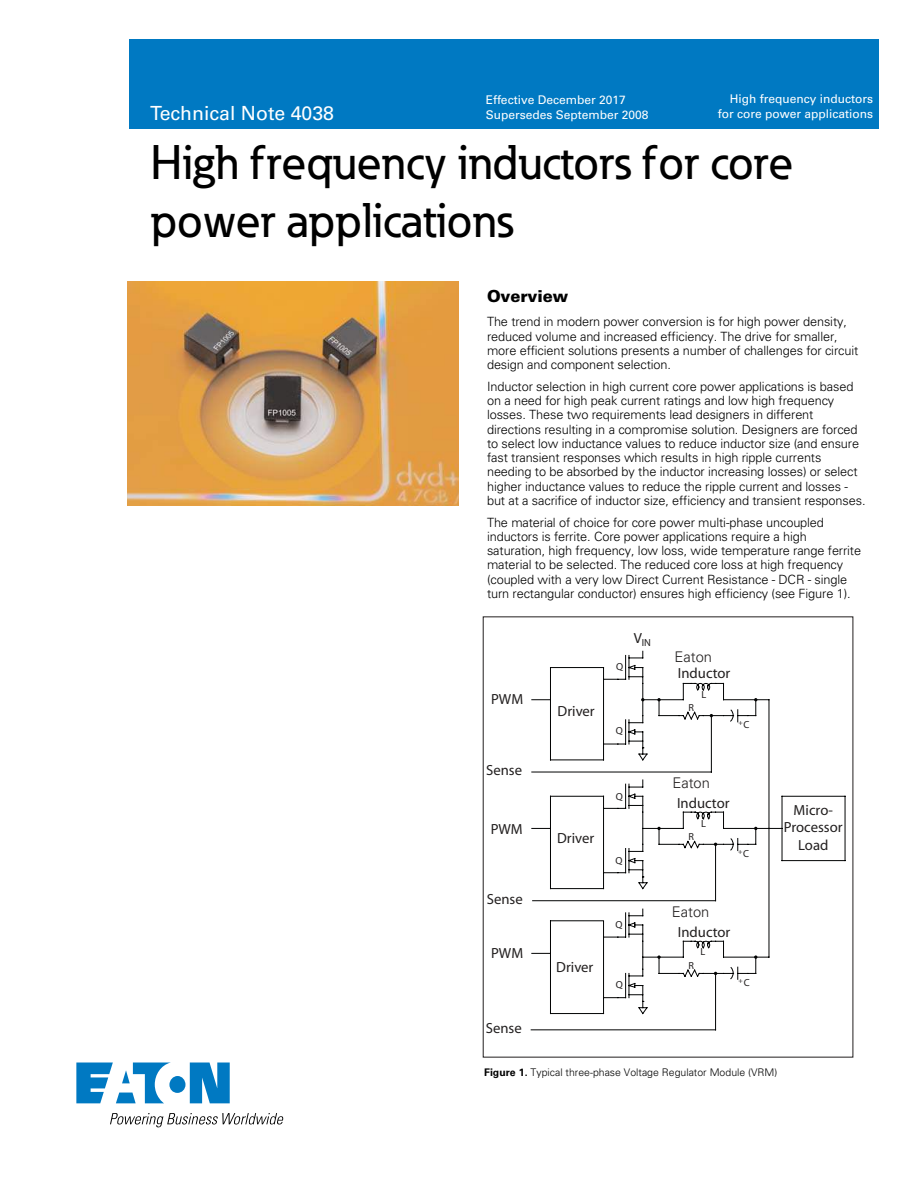
<style>
.page{position:relative;width:918px;height:1188px;background:#fff}
.page>*{position:absolute;margin:0;border:0;box-sizing:border-box;transform-origin:0 0}
.t1{font:500 48px/57.6px "Eaton";color:#000}
.t2{font:19.5px "Univers LT Std";color:#fff}
.t3{font:900 16.5px "Univers";letter-spacing:-.01em;color:#000}
.t4{font:14.7px/17.7px "Myriad";color:#221f1f;text-align:center}
.t5{font:300 14.7px "Univers";color:#221f1f}
.t6{font:300 12.75px/14.2px "Univers";letter-spacing:-.01em;color:#000}
.t7{font:12px/14.4px "Univers LT Std";color:#fff}
.t8{font:300 10.5px "Univers";color:#000}
.t9{font:10.35px "Myriad";color:#221f1f}
.t10{font:7.35px "Myriad";color:#221f1f}
.s1{font-size:10.35px}
.s2{font-weight:700}
</style>
<div class="page">
<div style="left:129px;top:39px;width:750px;height:90px;background:#0079c2"></div>
<svg style="left:76px;top:1063px;width:154px;height:40px"></svg>
<svg style="left:110px;top:1113px;width:174px;height:14px"></svg>
<img style="left:127px;top:281px;width:331px;height:224px">
<svg style="left:530px;top:650px;width:316px;height:381px"></svg>
<svg style="left:657px;top:698px;width:4px;height:3px"></svg>
<svg style="left:657px;top:827px;width:4px;height:3px"></svg>
<svg style="left:657px;top:955px;width:4px;height:4px"></svg>
<svg style="left:754px;top:955px;width:3px;height:4px"></svg>
<h2 class="t2" style="left:150px;top:106px;width:186px">Technical Note 4038</h2>
<p class="t7" style="left:486px;top:94px;width:164px">Effective December 2017<br>Supersedes September 2008</p>
<p class="t7" style="left:718px;top:91px;width:157px;line-height:15px;text-align:right">High frequency inductors for core power applications</p>
<h1 class="t1" style="left:151px;top:133px;width:644px">High frequency inductors for core power applications</h1>
<p class="t3" style="left:487px;top:287px;width:83px">Overview</p>
<p class="t6" style="left:487px;top:315px;width:373px">The trend in modern power conversion is for high power density, reduced volume and increased efficiency. The drive for smaller, more efficient solutions presents a number of challenges for circuit design and component selection.</p>
<p class="t6" style="left:487px;top:379px;width:380px">Inductor selection in high current core power applications is based on a need for high peak current ratings and low high frequency losses. These two requirements lead designers in different directions resulting in a compromise solution. Designers are forced to select low inductance values to reduce inductor size (and ensure fast transient responses which results in high ripple currents needing to be absorbed by the inductor increasing losses) or select higher inductance values to reduce the ripple current and losses - but at a sacrifice of inductor size, efficiency and transient responses.</p>
<p class="t6" style="left:487px;top:515px;width:376px">The material of choice for core power multi-phase uncoupled inductors is ferrite. Core power applications require a high saturation, high frequency, low loss, wide temperature range ferrite material to be selected. The reduced core loss at high frequency (coupled with a very low Direct Current Resistance - DCR - single turn rectangular conductor) ensures high efficiency (see Figure 1).</p>
<p class="t4" style="left:491px;top:691px;width:34px">PWM</p>
<p class="t4" style="left:486px;top:762px;width:38px">Sense</p>
<p class="t4" style="left:491px;top:821px;width:34px">PWM</p>
<p class="t4" style="left:487px;top:891px;width:38px">Sense</p>
<p class="t4" style="left:491px;top:944px;width:34px">PWM</p>
<p class="t4" style="left:486px;top:1019px;width:38px">Sense</p>
<p class="t9" style="left:634px;top:639px;width:18px"><sup>V</sup>IN</p>
<p class="t9" style="left:616px;top:663px;width:9px">Q</p>
<p class="t5" style="left:675px;top:648px;width:39px">Eaton</p>
<p class="t4" style="left:678px;top:664px;width:54px">Inductor</p>
<p class="t9" style="left:701px;top:691px;width:6px">L</p>
<p class="t4" style="left:558px;top:703px;width:39px">Driver</p>
<p class="t9" style="left:689px;top:703px;width:7px">R</p>
<p class="t9" style="left:616px;top:727px;width:9px">Q</p>
<p class="t10" style="left:739px;top:720px;width:13px">+<span class="s1">C</span></p>
<p class="t9" style="left:616px;top:793px;width:9px">Q</p>
<p class="t5" style="left:672px;top:774px;width:39px">Eaton</p>
<p class="t4" style="left:677px;top:795px;width:54px">Inductor</p>
<p class="t9" style="left:701px;top:819px;width:6px">L</p>
<p class="t4" style="left:557px;top:830px;width:39px">Driver</p>
<p class="t9" style="left:689px;top:833px;width:7px">R</p>
<p class="t9" style="left:615px;top:856px;width:9px">Q</p>
<p class="t10" style="left:738px;top:848px;width:13px">+<span class="s1">C</span></p>
<p class="t9" style="left:615px;top:920px;width:9px">Q</p>
<p class="t5" style="left:672px;top:903px;width:39px">Eaton</p>
<p class="t4" style="left:678px;top:923px;width:54px">Inductor</p>
<p class="t9" style="left:700px;top:948px;width:6px">L</p>
<p class="t4" style="left:556px;top:959px;width:39px">Driver</p>
<p class="t9" style="left:689px;top:961px;width:7px">R</p>
<p class="t9" style="left:616px;top:981px;width:9px">Q</p>
<p class="t9" style="left:739px;top:979px;width:13px">C<sup>+</sup></p>
<p class="t4" style="left:784px;top:801px;width:60px">Micro-<br>Processor<br>Load</p>
<p class="t8" style="left:484px;top:1066px;width:295px"><span class="s2">Figure 1.</span> Typical three-phase Voltage Regulator Module (VRM)</p>
</div>
